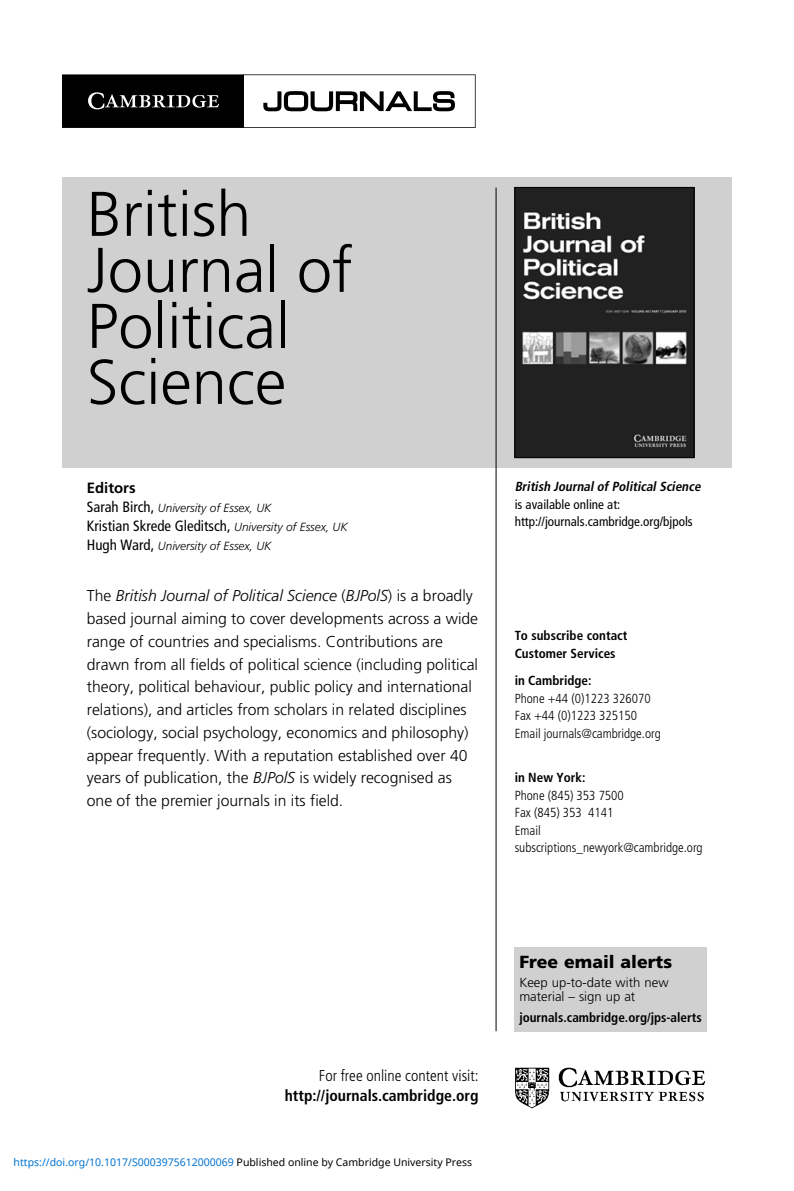
<style>
.page{position:relative;width:794px;height:1191px;background:#fff}
.page>*{position:absolute;margin:0;border:0;box-sizing:border-box;transform-origin:0 0}
.t1{font:300 63px/56px "Frutiger LT Std";color:#000}
.t2{font:900 17.5px "Frutiger LT Std";color:#000}
.t3{font:300 15.75px/22.8px "Frutiger LT Std";color:#000}
.t4{font:700 condensed 15.75px "Frutiger LT Std";color:#000}
.t5{font:300 condensed 15.75px "Frutiger LT Std";color:#000}
.t6{font:condensed 14.88px "Frutiger LT Std";color:#000}
.t7{font:700 14.88px "Frutiger LT Std";color:#000}
.t8{font:300 condensed 13.12px/17.5px "Frutiger LT Std";color:#000}
.t9{font:700 condensed 13.12px/17.5px "Frutiger LT Std";color:#000}
.t10{font:condensed 13.12px/17.5px "Frutiger LT Std";color:#000}
.t11{font:300 13.12px/14px "Frutiger LT Std";color:#000}
.t12{font:italic 700 condensed 13.12px "Frutiger LT Std";color:#000}
.t13{font:italic 300 11.9px "Frutiger LT Std";color:#000}
.t14{font:10.5px "Noto Sans";color:#0172cf}
.s1{font-weight:400;font-style:normal;font-stretch:condensed;font-size:14.88px}
.s2{font-weight:300;font-style:italic;font-stretch:normal;font-size:11.9px}
.s3{font-style:italic}
.s4{color:#000}
</style>
<div class="page">
<div style="left:62px;top:177px;width:670px;height:291px;background:#d0d0d0"></div>
<img style="left:515px;top:1067px;width:191px;height:42px">
<hr style="left:495px;top:188px;width:1px;height:843px;background:#000">
<svg style="left:62px;top:74px;width:413px;height:54px"></svg>
<img style="left:516px;top:189px;width:176px;height:267px">
<div style="left:514px;top:187px;width:180px;height:271px;border:1px solid #000"></div>
<div style="left:514px;top:947px;width:193px;height:85px;background:#d0d0d0"></div>
<h1 class="t1" style="left:87px;top:189px;width:268px">British<br>Journal of<br>Political<br>Science</h1>
<p class="t7" style="left:87px;top:480px;width:50px">Editors</p>
<p class="t13" style="left:87px;top:502px;width:186px"><span class="s1">Sarah Birch,</span> University of Essex, UK</p>
<p class="t6" style="left:87px;top:518px;width:262px">Kristian Skrede Gleditsch, <span class="s2">University of Essex, UK</span></p>
<p class="t13" style="left:87px;top:540px;width:186px"><span class="s1">Hugh Ward,</span> University of Essex, UK</p>
<p class="t3" style="left:87px;top:585px;width:393px">The <span class="s3">British Journal of Political Science</span> (<span class="s3">BJPolS</span>) is a broadly based journal aiming to cover developments across a wide range of countries and specialisms. Contributions are drawn from all fields of political science (including political theory, political behaviour, public policy and international relations), and articles from scholars in related disciplines (sociology, social psychology, economics and philosophy) appear frequently. With a reputation established over 40 years of publication, the <span class="s3">BJPolS</span> is widely recognised as one of the premier journals in its field.</p>
<p class="t12" style="left:514px;top:480px;width:190px">British Journal of Political Science</p>
<p class="t10" style="left:514px;top:496px;width:180px">is available online at: http://journals.cambridge.org/bjpols</p>
<p class="t9" style="left:514px;top:627px;width:114px">To subscribe contact<br>Customer Services</p>
<p class="t9" style="left:514px;top:672px;width:78px">in Cambridge:</p>
<p class="t8" style="left:514px;top:690px;width:148px">Phone +44 (0)1223 326070<br>Fax +44 (0)1223 325150<br>Email journals@cambridge.org</p>
<p class="t9" style="left:514px;top:770px;width:72px">in New York:</p>
<p class="t8" style="left:514px;top:787px;width:189px">Phone (845) 353 7500<br>Fax (845) 353 4141<br>Email subscriptions_newyork@cambridge.org</p>
<p class="t5" style="left:319px;top:1068px;width:161px">For free online content visit:</p>
<p class="t4" style="left:285px;top:1087px;width:195px">http://journals.cambridge.org</p>
<p class="t14" style="left:14px;top:1154px;width:460px">https://doi.org/10.1017/S0003975612000069 <span class="s4">Published online by Cambridge University Press</span></p>
<p class="t2" style="left:519px;top:952px;width:154px">Free email alerts</p>
<p class="t11" style="left:519px;top:976px;width:151px">Keep up-to-date with new material – sign up at</p>
<p class="t9" style="left:519px;top:1009px;width:184px">journals.cambridge.org/jps-alerts</p>
</div>
